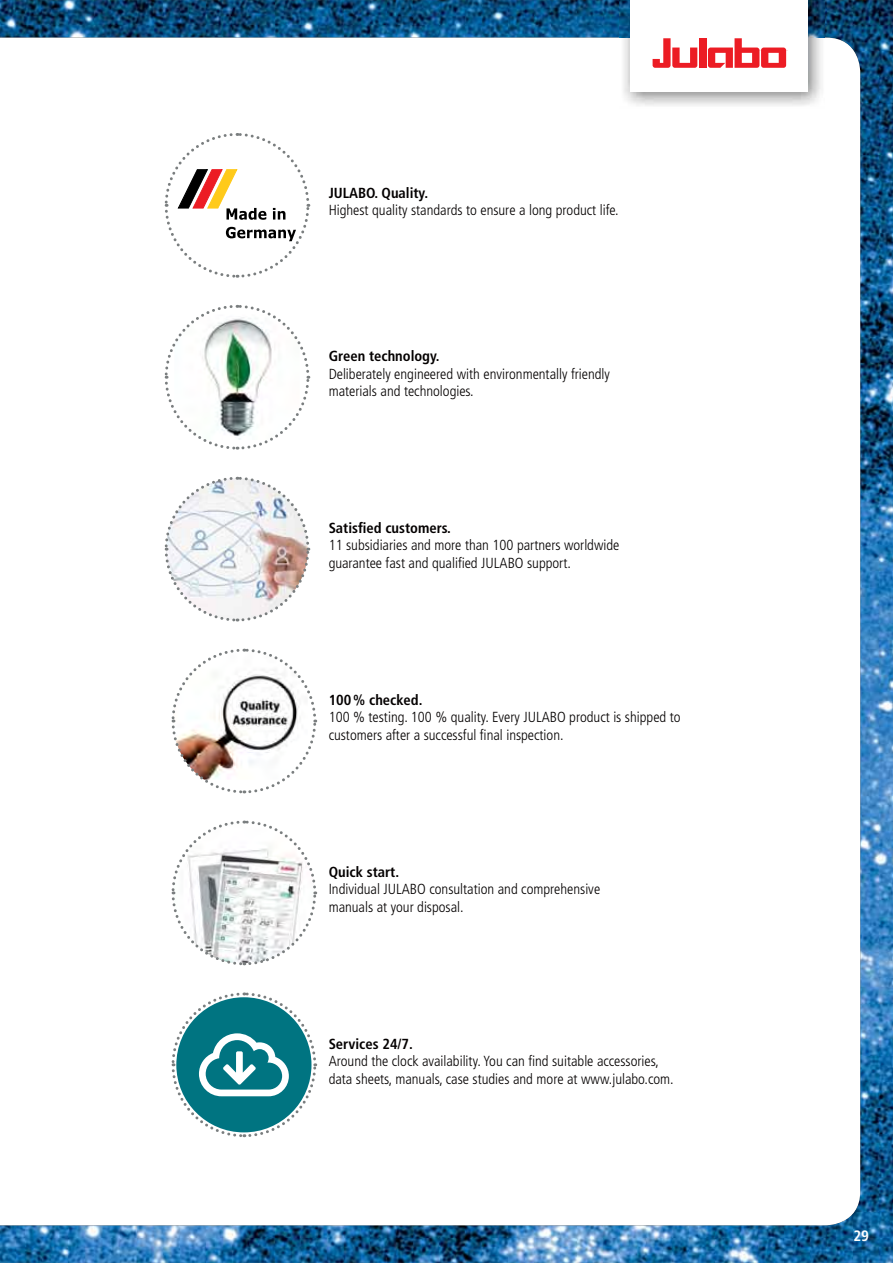
<style>
.page{position:relative;width:893px;height:1263px;background:#fff}
.page>*{position:absolute;margin:0;border:0;box-sizing:border-box;transform-origin:0 0}
.t1{font:700 condensed 15px "Frutiger LT Std";color:#fff}
.t2{font:300 condensed 14.55px/17.5px "Frutiger LT Std";color:#040000}
.t3{font:700 condensed 14.55px "Frutiger LT Std";color:#040000}
</style>
<div class="page">
<img style="left:0;top:0;width:893px;height:1263px">
<img style="left:620px;top:0;width:205px;height:109px">
<div style="left:631px;top:0;width:177px;height:91px;background:#fff"></div>
<svg style="left:652px;top:38px;width:45px;height:30px"></svg>
<div style="left:699px;top:38px;width:7px;height:30px;background:#ec1c24"></div>
<svg style="left:708px;top:38px;width:78px;height:30px"></svg>
<svg style="left:163px;top:303px;width:148px;height:148px"></svg>
<svg style="left:163px;top:475px;width:148px;height:148px"></svg>
<svg style="left:170px;top:819px;width:148px;height:148px"></svg>
<svg style="left:170px;top:991px;width:148px;height:148px"></svg>
<svg style="left:163px;top:131px;width:148px;height:148px"></svg>
<svg style="left:170px;top:647px;width:148px;height:148px"></svg>
<p class="t3" style="left:329px;top:187px;width:101px">JULABO. Quality.</p>
<p class="t2" style="left:329px;top:202px;width:292px">Highest quality standards to ensure a long product life.</p>
<p class="t3" style="left:329px;top:350px;width:112px">Green technology.</p>
<p class="t2" style="left:329px;top:365px;width:283px">Deliberately engineered with environmentally friendly materials and technologies.</p>
<p class="t3" style="left:329px;top:522px;width:124px">Satisfied customers.</p>
<p class="t2" style="left:329px;top:537px;width:292px">11 subsidiaries and more than 100 partners worldwide guarantee fast and qualified JULABO support.</p>
<p class="t3" style="left:329px;top:694px;width:95px">100 % checked.</p>
<p class="t2" style="left:329px;top:709px;width:353px">100 % testing. 100 % quality. Every JULABO product is shipped to customers after a successful final inspection.</p>
<p class="t3" style="left:329px;top:865px;width:72px">Quick start.</p>
<p class="t2" style="left:329px;top:881px;width:273px">Individual JULABO consultation and comprehensive manuals at your disposal.</p>
<p class="t3" style="left:329px;top:1037px;width:86px">Services 24/7.</p>
<p class="t2" style="left:329px;top:1053px;width:346px">Around the clock availability. You can find suitable accessories, data sheets, manuals, case studies and more at www.julabo.com.</p>
<p class="t1" style="left:853px;top:1230px;width:17px">29</p>
</div>
